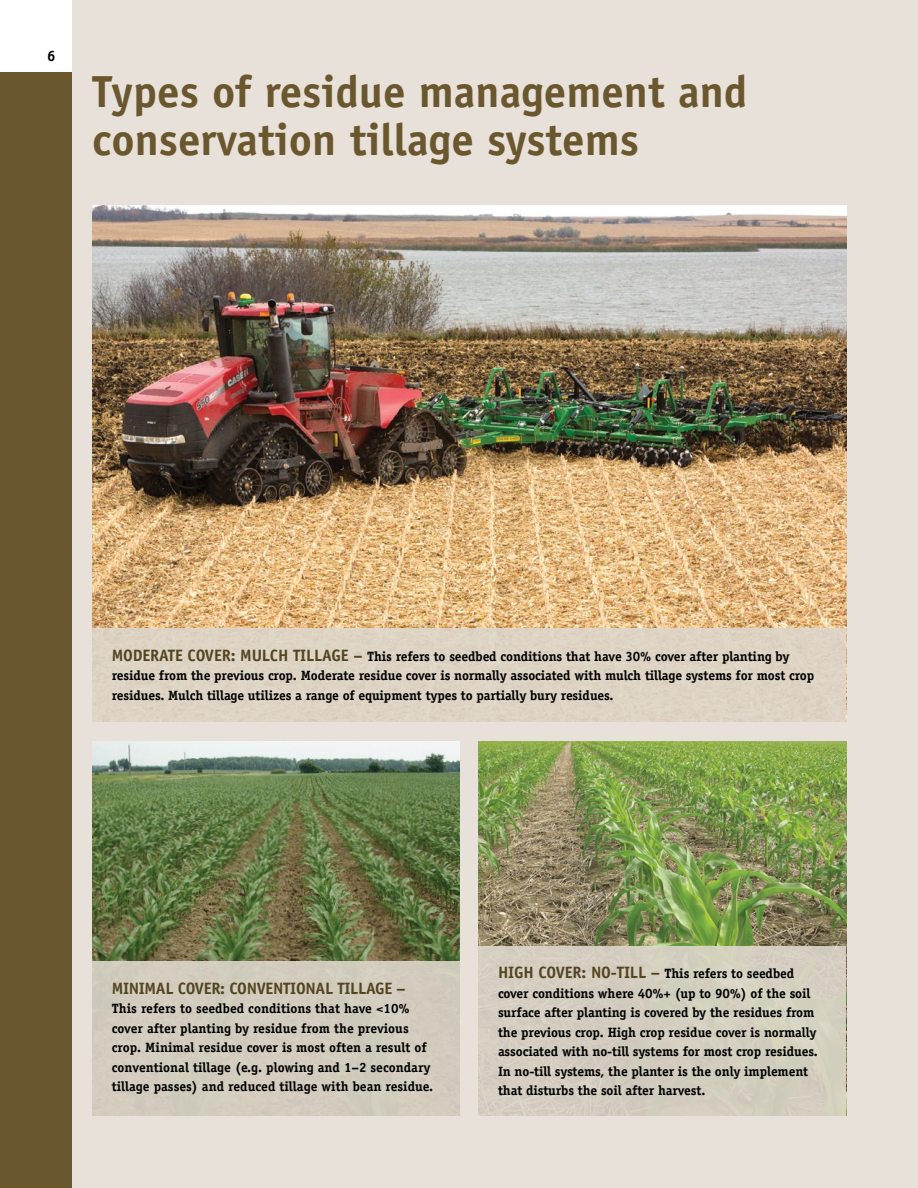
<style>
.page{position:relative;width:918px;height:1188px;background:#fff}
.page>*{position:absolute;margin:0;border:0;box-sizing:border-box;transform-origin:0 0}
.HEADING_1{font:700 45px/48px "Officina Sans";color:#6b572e}
.Captions{font:700 16.5px "Officina Sans";letter-spacing:-.02em;color:#544521}
.t1{font:700 15px "Officina Sans";color:#000}
.Captions-2{font:700 13.5px/19.5px "Officina Serif";letter-spacing:-.01em;color:#000}
.s1{font-family:"Officina Sans";font-size:16.5px;color:#544521}
</style>
<div class="page">
<div style="left:72px;top:0;width:846px;height:1188px;background:#e7e1da"></div>
<div style="left:0;top:72px;width:72px;height:1116px;background:#6b572e"></div>
<img style="left:92px;top:205px;width:754px;height:423px">
<img style="left:478px;top:741px;width:368px;height:205px">
<img style="left:92px;top:742px;width:368px;height:219px">
<div style="left:92px;top:628px;width:754px;height:94px;background:#ded4c4"></div>
<div style="left:478px;top:946px;width:368px;height:170px;background:#d4cebf"></div>
<div style="left:92px;top:961px;width:368px;height:155px;background:#d2ccbe"></div>
<p class="t1" style="left:47px;top:46px;width:10px">6</p>
<h2 class="HEADING_1" style="left:92px;top:68px;width:656px">Types of residue management and conservation tillage systems</h2>
<p class="Captions-2" style="left:112px;top:646px;width:704px"><span class="s1">MODERATE COVER: MULCH TILLAGE –</span> This refers to seedbed conditions that have 30% cover after planting by residue from the previous crop. Moderate residue cover is normally associated with mulch tillage systems for most crop residues. Mulch tillage utilizes a range of equipment types to partially bury residues.</p>
<p class="Captions" style="left:112px;top:978px;width:296px">MINIMAL COVER: CONVENTIONAL TILLAGE –</p>
<p class="Captions-2" style="left:112px;top:999px;width:323px">This refers to seedbed conditions that have &lt;10% cover after planting by residue from the previous crop. Minimal residue cover is most often a result of conventional tillage (e.g. plowing and 1–2 secondary tillage passes) and reduced tillage with bean residue.</p>
<p class="Captions-2" style="left:498px;top:964px;width:321px"><span class="s1">HIGH COVER: NO-TILL –</span> This refers to seedbed cover conditions where 40%+ (up to 90%) of the soil surface after planting is covered by the residues from the previous crop. High crop residue cover is normally associated with no-till systems for most crop residues.<br>In no-till systems, the planter is the only implement that disturbs the soil after harvest.</p>
</div>
